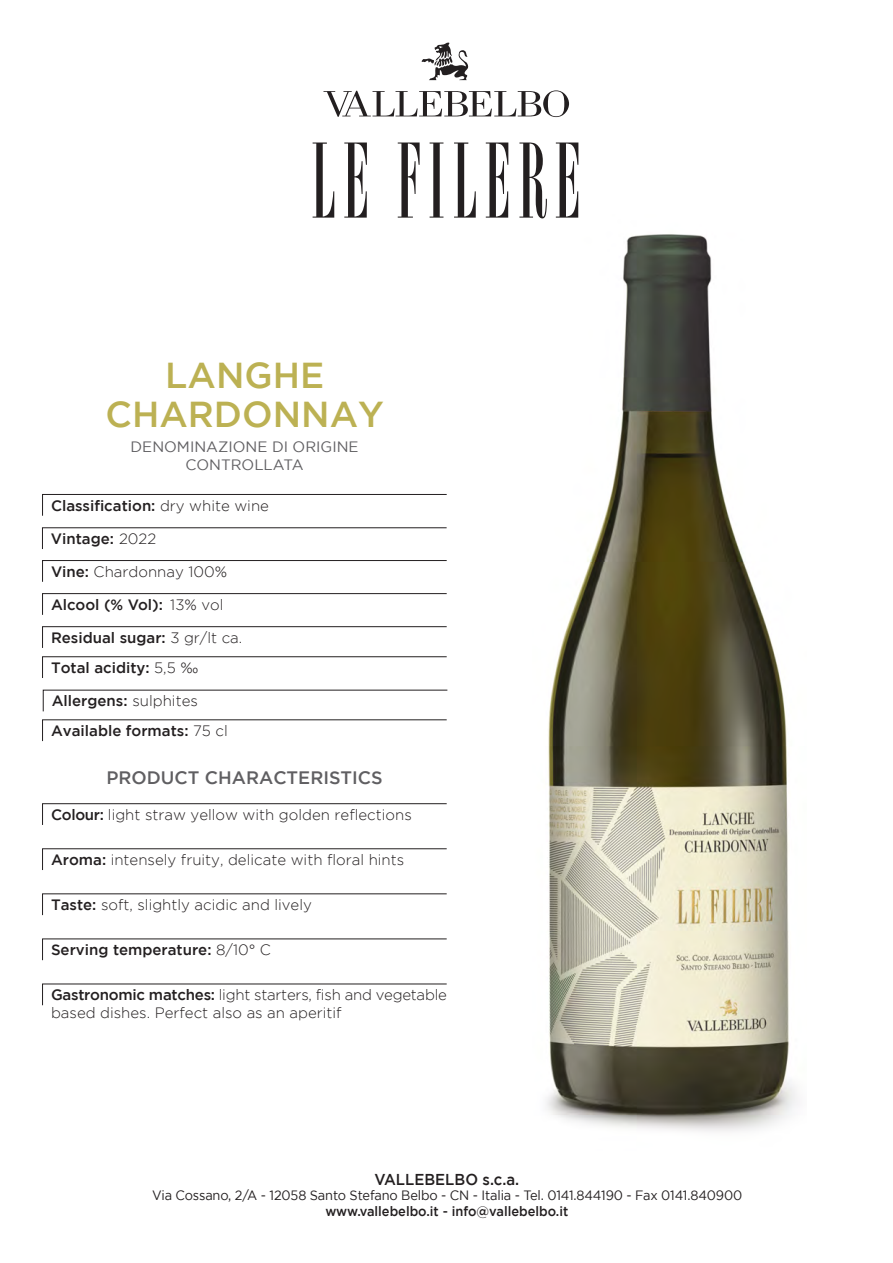
<style>
.page{position:relative;width:893px;height:1263px;background:#fff}
.page>*{position:absolute;margin:0;border:0;box-sizing:border-box;transform-origin:0 0}
.t1{font:500 36px/39.3px "Gotham";color:#bcb153;text-align:center}
.t2{font:500 18px "Gotham";color:#605f62}
.t3{font:500 15.75px "Gotham";color:#231f20;scale:.95 1}
.t4{font:300 15px/18px "Gotham";color:#231f20}
.t5{font:500 15px "Gotham";color:#231f20}
.t6{font:15px/18.3px "Gotham";color:#605f62;text-align:center}
.t7{font:13.5px "Gotham";letter-spacing:-.01em;color:#231f20;scale:.95 1}
.t8{font:500 13.5px "Gotham";color:#231f20;scale:.95 1}
.s1{font-weight:300}
.s2{font-weight:500}
</style>
<div class="page">
<img style="left:541px;top:215px;width:257px;height:917px">
<svg style="left:42px;top:494px;width:405px;height:22px"></svg>
<svg style="left:42px;top:560px;width:405px;height:22px"></svg>
<svg style="left:42px;top:593px;width:405px;height:22px"></svg>
<svg style="left:42px;top:626px;width:405px;height:22px"></svg>
<svg style="left:42px;top:656px;width:405px;height:22px"></svg>
<svg style="left:42px;top:719px;width:405px;height:23px"></svg>
<svg style="left:42px;top:803px;width:405px;height:22px"></svg>
<svg style="left:42px;top:848px;width:405px;height:22px"></svg>
<svg style="left:42px;top:938px;width:405px;height:23px"></svg>
<svg style="left:42px;top:984px;width:405px;height:22px"></svg>
<svg style="left:42px;top:893px;width:405px;height:23px"></svg>
<svg style="left:323px;top:90px;width:246px;height:27px"></svg>
<svg style="left:421px;top:42px;width:47px;height:38px"></svg>
<svg style="left:42px;top:527px;width:405px;height:22px"></svg>
<svg style="left:43px;top:690px;width:405px;height:22px"></svg>
<svg style="left:312px;top:143px;width:22px;height:75px"></svg>
<svg style="left:344px;top:143px;width:23px;height:75px"></svg>
<svg style="left:398px;top:143px;width:21px;height:75px"></svg>
<svg style="left:429px;top:143px;width:14px;height:75px"></svg>
<svg style="left:454px;top:143px;width:21px;height:75px"></svg>
<svg style="left:486px;top:143px;width:22px;height:75px"></svg>
<svg style="left:519px;top:143px;width:28px;height:75px"></svg>
<svg style="left:556px;top:143px;width:22px;height:75px"></svg>
<h1 class="t1" style="left:105px;top:355px;width:280px">LANGHE<br>CHARDONNAY</h1>
<p class="t6" style="left:131px;top:437px;width:229px">DENOMINAZIONE DI ORIGINE<br>CONTROLLATA</p>
<p class="t5" style="left:51px;top:497px;width:219px">Classification: <span class="s1">dry white wine</span></p>
<p class="t5" style="left:51px;top:530px;width:107px">Vintage: <span class="s1">2022</span></p>
<p class="t4" style="left:51px;top:562px;width:177px"><span class="s2">Vine:</span> Chardonnay 100%</p>
<p class="t5" style="left:51px;top:596px;width:174px">Alcool (% Vol): <span class="s1">13% vol</span></p>
<p class="t5" style="left:51px;top:629px;width:193px">Residual sugar: <span class="s1">3 gr/lt ca.</span></p>
<p class="t5" style="left:51px;top:659px;width:149px">Total acidity: <span class="s1">5,5 ‰</span></p>
<p class="t5" style="left:52px;top:693px;width:148px">Allergens: <span class="s1">sulphites</span></p>
<p class="t5" style="left:51px;top:722px;width:178px">Available formats: <span class="s1">75 cl</span></p>
<p class="t2" style="left:106px;top:767px;width:278px">PRODUCT CHARACTERISTICS</p>
<p class="t4" style="left:51px;top:805px;width:362px"><span class="s2">Colour:</span> light straw yellow with golden reflections</p>
<p class="t4" style="left:51px;top:851px;width:355px"><span class="s2">Aroma:</span> intensely fruity, delicate with floral hints</p>
<p class="t4" style="left:51px;top:896px;width:262px"><span class="s2">Taste:</span> soft, slightly acidic and lively</p>
<p class="t5" style="left:51px;top:941px;width:221px">Serving temperature: <span class="s1">8/10° C</span></p>
<p class="t4" style="left:51px;top:986px;width:397px"><span class="s2">Gastronomic matches:</span> light starters, fish and vegetable based dishes. Perfect also as an aperitif</p>
<p class="t3" style="left:374px;top:1170px;width:154px">VALLEBELBO s.c.a.</p>
<p class="t7" style="left:152px;top:1188px;width:622px">Via Cossano, 2/A - 12058 Santo Stefano Belbo - CN - Italia - Tel. 0141.844190 - Fax 0141.840900</p>
<p class="t8" style="left:325px;top:1204px;width:257px">www.vallebelbo.it - info@vallebelbo.it</p>
</div>
